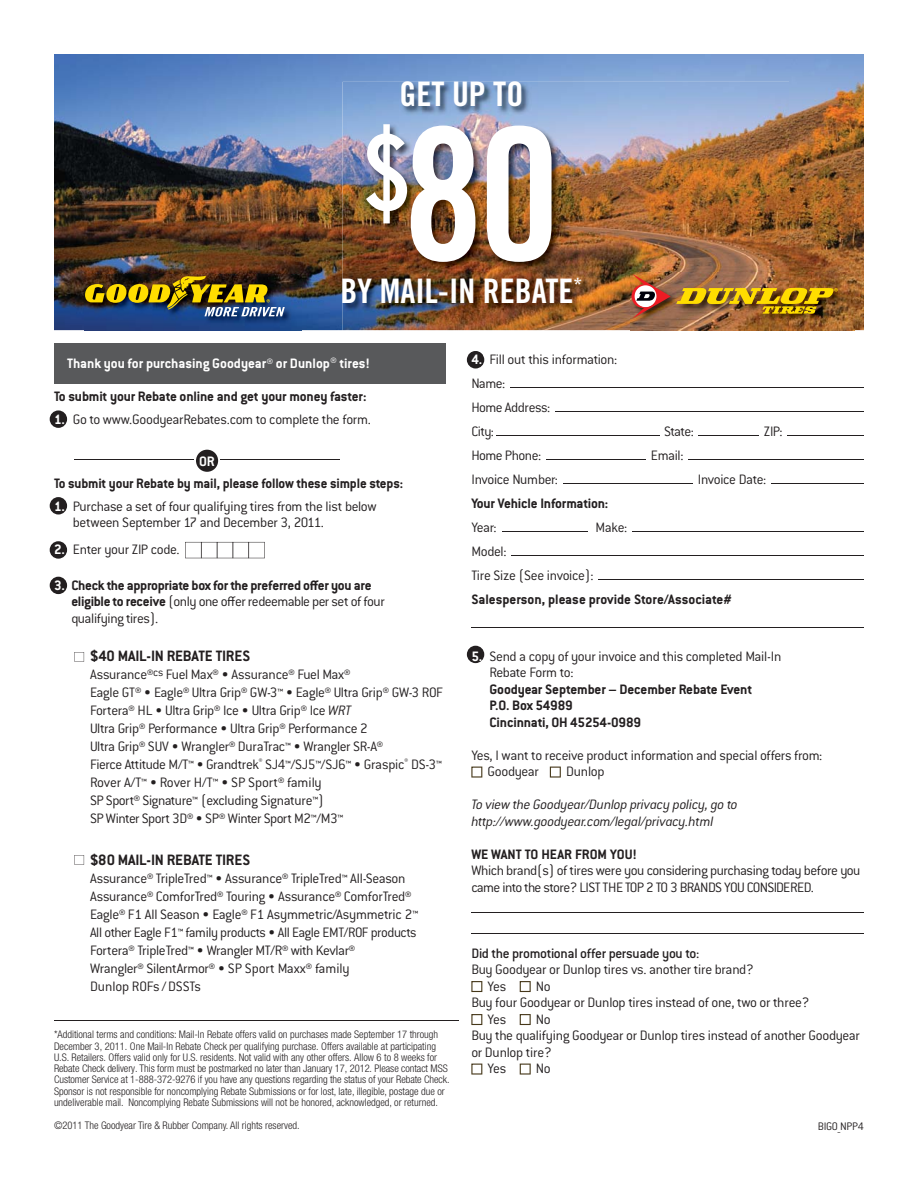
<style>
.page{position:relative;width:918px;height:1188px;background:#fff}
.page>*{position:absolute;margin:0;border:0;box-sizing:border-box;transform-origin:0 0}
.t1{font:183.75px "Trade Gothic LT Std Bd Cn 20";color:#fff}
.t2{font:33.75px "Trade Gothic LT Std Bd Cn 20";color:#fff}
.t3{font:700 16.5px "Conduit ITC Std";letter-spacing:-.01em;color:#231f20}
.t4{font:300 15px/18px "Conduit ITC Std";letter-spacing:-.025em;color:#231f20}
.t5{font:700 15px/16.5px "Conduit ITC Std";letter-spacing:-.01em;color:#231f20}
.t6{font:italic 300 15px/16.5px "Conduit ITC Std";letter-spacing:-.02em;color:#231f20}
.t7{font:700 15px "Conduit ITC Std";color:#fff}
.t8{font:500 15px "Conduit ITC Std";letter-spacing:-.025em;color:#231f20}
.t9{font:300 12px "Conduit ITC Std";letter-spacing:-.03em;color:#231f20}
.t10{font:300 condensed 10.5px/11.2px "Helvetica Neue LT Std";color:#231f20}
.s1{font-weight:700;color:#fff}
.s2{color:#fff}
.s3{font-weight:300}
.s4{font-style:italic}
</style>
<div class="page">
<img style="left:54px;top:54px;width:810px;height:276px">
<img style="left:84px;top:275px;width:218px;height:56px">
<img style="left:85px;top:276px;width:200px;height:40px">
<div style="left:467px;top:646px;width:17px;height:17px;background:#231f20;border-radius:50%"></div>
<div style="left:467px;top:351px;width:17px;height:18px;background:#231f20;border-radius:50%"></div>
<hr style="left:510px;top:387px;width:354px;height:1px;background:#231f20">
<hr style="left:555px;top:412px;width:309px;height:1px;background:#231f20">
<hr style="left:496px;top:435px;width:163px;height:1px;background:#231f20">
<hr style="left:699px;top:435px;width:60px;height:1px;background:#231f20">
<hr style="left:788px;top:435px;width:76px;height:1px;background:#231f20">
<hr style="left:546px;top:459px;width:100px;height:1px;background:#231f20">
<hr style="left:688px;top:459px;width:176px;height:1px;background:#231f20">
<hr style="left:563px;top:483px;width:130px;height:1px;background:#231f20">
<hr style="left:772px;top:483px;width:92px;height:1px;background:#231f20">
<hr style="left:502px;top:531px;width:86px;height:1px;background:#231f20">
<hr style="left:633px;top:531px;width:231px;height:1px;background:#231f20">
<hr style="left:512px;top:555px;width:352px;height:1px;background:#231f20">
<hr style="left:599px;top:579px;width:265px;height:1px;background:#231f20">
<hr style="left:471px;top:627px;width:393px;height:1px;background:#231f20">
<svg style="left:471px;top:767px;width:11px;height:11px"></svg>
<svg style="left:550px;top:767px;width:11px;height:11px"></svg>
<hr style="left:471px;top:912px;width:393px;height:1px;background:#231f20">
<hr style="left:471px;top:933px;width:393px;height:1px;background:#231f20">
<svg style="left:471px;top:981px;width:11px;height:11px"></svg>
<svg style="left:520px;top:981px;width:11px;height:11px"></svg>
<svg style="left:471px;top:1014px;width:11px;height:11px"></svg>
<svg style="left:520px;top:1014px;width:11px;height:11px"></svg>
<svg style="left:471px;top:1064px;width:11px;height:11px"></svg>
<svg style="left:520px;top:1064px;width:11px;height:11px"></svg>
<svg style="left:74px;top:652px;width:10px;height:10px"></svg>
<svg style="left:74px;top:855px;width:10px;height:10px"></svg>
<div style="left:50px;top:577px;width:17px;height:17px;background:#231f20;border-radius:50%"></div>
<hr style="left:54px;top:1020px;width:405px;height:1px;background:#231f20">
<img style="left:343px;top:82px;width:446px;height:273px">
<img style="left:468px;top:351px;width:15px;height:4px">
<img style="left:491px;top:354px;width:125px;height:1px">
<img style="left:631px;top:273px;width:223px;height:62px">
<img style="left:632px;top:274px;width:206px;height:45px">
<div style="left:196px;top:450px;width:22px;height:22px;background:#231f20;border-radius:50%"></div>
<div style="left:50px;top:497px;width:17px;height:18px;background:#231f20;border-radius:50%"></div>
<div style="left:50px;top:410px;width:17px;height:18px;background:#231f20;border-radius:50%"></div>
<div style="left:50px;top:541px;width:17px;height:18px;background:#231f20;border-radius:50%"></div>
<div style="left:54px;top:343px;width:391px;height:41px;background:#58595b"></div>
<svg style="left:185px;top:542px;width:80px;height:16px"></svg>
<hr style="left:74px;top:460px;width:120px;height:1px;background:#231f20">
<hr style="left:220px;top:460px;width:120px;height:1px;background:#231f20">
<h2 class="t2" style="left:399px;top:82px;width:125px">GET UP TO</h2>
<h1 class="t1" style="left:363px;top:129px;width:199px"><sup>$</sup>80</h1>
<h2 class="t2" style="left:340px;top:279px;width:243px">BY MAIL-IN REBATE<sup>*</sup></h2>
<p class="t7" style="left:67px;top:357px;width:304px">Thank you for purchasing Goodyear® or Dunlop® tires!</p>
<p class="t5" style="left:54px;top:389px;width:314px">To submit your Rebate online and get your money faster:</p>
<p class="t4" style="left:54px;top:411px;width:318px"><span class="s1">1.</span> Go to www.GoodyearRebates.com to complete the form.</p>
<p class="t7" style="left:199px;top:455px;width:17px">OR</p>
<p class="t5" style="left:54px;top:476px;width:351px">To submit your Rebate by mail, please follow these simple steps:</p>
<p class="t4" style="left:73px;top:499px;width:305px;line-height:16.5px;text-indent:-19px"><span class="s1">1.</span> Purchase a set of four qualifying tires from the list below between September 17 and December 3, 2011.</p>
<p class="t4" style="left:54px;top:542px;width:127px"><span class="s1">2.</span> Enter your ZIP code.</p>
<p class="t5" style="left:71px;top:578px;width:315px;text-indent:-17px"><span class="s2">3.</span> Check the appropriate box for the preferred offer you are eligible to receive <span class="s3">(only one offer redeemable per set of four qualifying tires).</span></p>
<p class="t3" style="left:90px;top:649px;width:162px">$40 MAIL-IN REBATE TIRES</p>
<p class="t4" style="left:90px;top:667px;width:354px">Assurance®<sup>cs</sup> Fuel Max® • Assurance® Fuel Max®<br>Eagle GT® • Eagle® Ultra Grip® GW-3™ • Eagle® Ultra Grip® GW-3 ROF Fortera® HL • Ultra Grip® Ice • Ultra Grip® Ice <span class="s4">WRT<br></span>Ultra Grip® Performance • Ultra Grip® Performance 2<br>Ultra Grip® SUV • Wrangler® DuraTrac™ • Wrangler SR-A®<br>Fierce Attitude M/T™ • Grandtrek<sup>®</sup> SJ4™/SJ5™/SJ6™ • Graspic<sup>®</sup> DS-3™ Rover A/T™ • Rover H/T™ • SP Sport® family<br>SP Sport® Signature™ (excluding Signature™)<br>SP Winter Sport 3D® • SP® Winter Sport M2™/M3™</p>
<p class="t3" style="left:90px;top:853px;width:162px">$80 MAIL-IN REBATE TIRES</p>
<p class="t4" style="left:90px;top:870px;width:330px">Assurance® TripleTred™ • Assurance® TripleTred™ All-Season Assurance® ComforTred® Touring • Assurance® ComforTred® Eagle® F1 All Season • Eagle® F1 Asymmetric/Asymmetric 2™ All other Eagle F1™ family products • All Eagle EMT/ROF products Fortera® TripleTred™ • Wrangler MT/R® with Kevlar®<br>Wrangler® SilentArmor® • SP Sport Maxx® family<br>Dunlop ROFs / DSSTs</p>
<p class="t10" style="left:54px;top:1030px;width:397px">*Additional terms and conditions: Mail-In Rebate offers valid on purchases made September 17 through December 3, 2011. One Mail-In Rebate Check per qualifying purchase. Offers available at participating U.S. Retailers. Offers valid only for U.S. residents. Not valid with any other offers. Allow 6 to 8 weeks for Rebate Check delivery. This form must be postmarked no later than January 17, 2012. Please contact MSS Customer Service at 1-888-372-9276 if you have any questions regarding the status of your Rebate Check.<br>Sponsor is not responsible for noncomplying Rebate Submissions or for lost, late, illegible, postage due or undeliverable mail. Noncomplying Rebate Submissions will not be honored, acknowledged, or returned.</p>
<p class="t10" style="left:54px;top:1121px;width:247px">©2011 The Goodyear Tire &amp; Rubber Company. All rights reserved.</p>
<p class="t4" style="left:471px;top:348px;width:147px;line-height:24px"><span class="s1">4</span> Fill out t s n ormat on:<br>Name:<br>Home Address:<br>City:</p>
<p class="t4" style="left:532px;top:351px;width:35px">hi if</p>
<p class="t4" style="left:598px;top:351px;width:5px">i</p>
<p class="t7" style="left:479px;top:353px;width:5px">.</p>
<p class="t4" style="left:664px;top:423px;width:31px">State:</p>
<p class="t4" style="left:764px;top:423px;width:20px">ZIP:</p>
<p class="t4" style="left:471px;top:447px;width:71px">Home Phone:</p>
<p class="t4" style="left:651px;top:447px;width:34px">Email:</p>
<p class="t4" style="left:471px;top:471px;width:88px">Invoice Number:</p>
<p class="t4" style="left:698px;top:471px;width:70px">Invoice Date:</p>
<p class="t5" style="left:471px;top:496px;width:139px">Your Vehicle Information:</p>
<p class="t4" style="left:471px;top:519px;width:27px">Year:</p>
<p class="t4" style="left:596px;top:519px;width:33px">Make:</p>
<p class="t4" style="left:471px;top:540px;width:124px;line-height:24px">Model:<br>Tire Size (See invoice):</p>
<p class="t5" style="left:471px;top:592px;width:262px">Salesperson, please provide Store/Associate#</p>
<p class="t4" style="left:490px;top:649px;width:294px;line-height:16.5px;text-indent:-18px"><span class="s1">5.</span> Send a copy of your invoice and this completed Mail-In<br>Rebate Form to:</p>
<p class="t5" style="left:490px;top:682px;width:264px">Goodyear September – December Rebate Event<br>P.O. Box 54989<br>Cincinnati, OH 45254-0989</p>
<p class="t4" style="left:488px;top:748px;width:336px;line-height:16.5px;text-indent:-16px">Yes, I want to receive product information and special offers from:<br>Goodyear</p>
<p class="t4" style="left:566px;top:763px;width:40px">Dunlop</p>
<p class="t6" style="left:471px;top:797px;width:268px">To view the Goodyear/Dunlop privacy policy, go to http://www.goodyear.com/legal/privacy.html</p>
<p class="t5" style="left:471px;top:847px;width:167px">WE WANT TO HEAR FROM YOU!</p>
<p class="t4" style="left:471px;top:863px;width:390px;line-height:16.5px">Which brand(s) of tires were you considering purchasing today before you came into the store? LIST THE TOP 2 TO 3 BRANDS YOU CONSIDERED.</p>
<p class="t8" style="left:471px;top:947px;width:230px">Did the promotional offer persuade you to:</p>
<p class="t4" style="left:488px;top:962px;width:268px;line-height:16.5px;text-indent:-16px">Buy Goodyear or Dunlop tires vs. another tire brand?<br>Yes</p>
<p class="t4" style="left:536px;top:978px;width:16px">No</p>
<p class="t4" style="left:471px;top:994px;width:340px">Buy four Goodyear or Dunlop tires instead of one, two or three?</p>
<p class="t4" style="left:488px;top:1011px;width:20px">Yes</p>
<p class="t4" style="left:536px;top:1011px;width:16px">No</p>
<p class="t4" style="left:471px;top:1027px;width:390px">Buy the qualifying Goodyear or Dunlop tires instead of another Goodyear</p>
<p class="t4" style="left:471px;top:1044px;width:82px">or Dunlop tire?</p>
<p class="t4" style="left:488px;top:1060px;width:20px">Yes</p>
<p class="t4" style="left:536px;top:1060px;width:16px">No</p>
<p class="t9" style="left:818px;top:1121px;width:48px">BIGO_NPP4</p>
</div>
